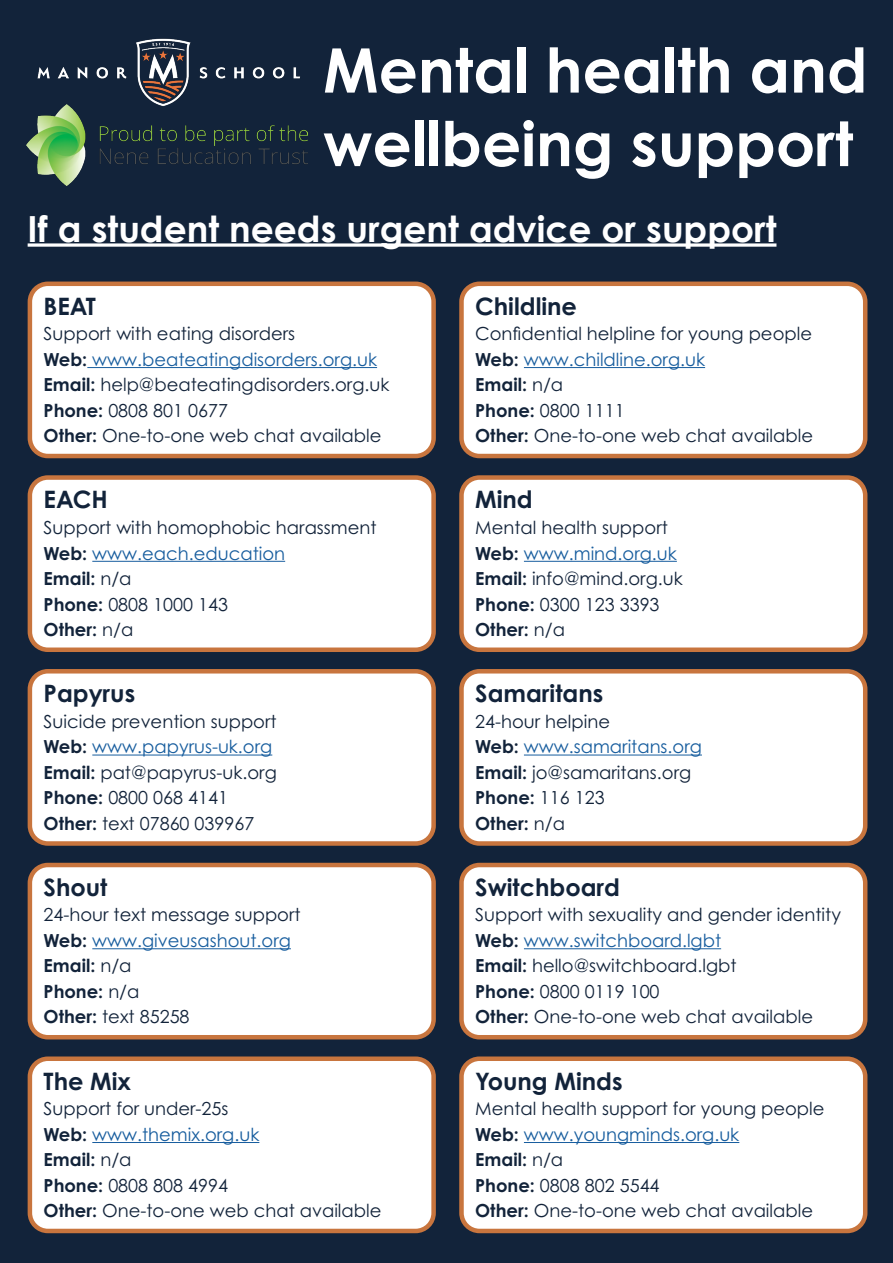
<style>
.page{position:relative;width:893px;height:1263px;background:#12233a}
.page>*{position:absolute;margin:0;border:0;box-sizing:border-box;transform-origin:0 0}
.t1{font:700 61.5px "Century Gothic Pro";color:#fff}
.t2{font:700 36px "Century Gothic";color:#fff}
.t3{font:700 24px "Century Gothic Pro";color:#12233a}
.t4{font:18px "Century Gothic Pro";color:#12233a}
.t5{font:18px "Century Gothic Pro";color:#175d9e}
.t6{font:700 18px "Century Gothic Pro";color:#12233a}
.s1{font-weight:700;color:#12233a}
.s2{font-weight:700}
.s3{font-weight:400}
</style>
<div class="page">
<svg style="left:28px;top:243px;width:748px;height:4px;background:#d1d5d9"></svg>
<div style="left:30px;top:284px;width:404px;height:172px;background:#fff;border-radius:18px"></div>
<div style="left:28px;top:282px;width:408px;height:176px;border:4px solid #c8753e;border-radius:18px"></div>
<div style="left:30px;top:477px;width:404px;height:173px;background:#fff;border-radius:18px"></div>
<div style="left:28px;top:475px;width:408px;height:177px;border:4px solid #c8753e;border-radius:18px"></div>
<div style="left:30px;top:671px;width:404px;height:172px;background:#fff;border-radius:18px"></div>
<div style="left:28px;top:669px;width:408px;height:177px;border:4px solid #c8753e;border-radius:18px"></div>
<div style="left:30px;top:865px;width:404px;height:172px;background:#fff;border-radius:18px"></div>
<div style="left:28px;top:863px;width:408px;height:176px;border:4px solid #c8753e;border-radius:18px"></div>
<div style="left:30px;top:1059px;width:404px;height:172px;background:#fff;border-radius:18px"></div>
<div style="left:28px;top:1056px;width:408px;height:177px;border:4px solid #c8753e;border-radius:18px"></div>
<div style="left:461px;top:284px;width:404px;height:172px;background:#fff;border-radius:18px"></div>
<div style="left:459px;top:282px;width:408px;height:176px;border:4px solid #c8753e;border-radius:18px"></div>
<div style="left:461px;top:477px;width:404px;height:173px;background:#fff;border-radius:18px"></div>
<div style="left:459px;top:475px;width:408px;height:177px;border:4px solid #c8753e;border-radius:18px"></div>
<div style="left:461px;top:671px;width:404px;height:172px;background:#fff;border-radius:18px"></div>
<div style="left:459px;top:669px;width:408px;height:177px;border:4px solid #c8753e;border-radius:18px"></div>
<div style="left:461px;top:865px;width:404px;height:172px;background:#fff;border-radius:18px"></div>
<div style="left:459px;top:863px;width:408px;height:176px;border:4px solid #c8753e;border-radius:18px"></div>
<div style="left:461px;top:1059px;width:404px;height:172px;background:#fff;border-radius:18px"></div>
<div style="left:459px;top:1056px;width:408px;height:177px;border:4px solid #c8753e;border-radius:18px"></div>
<hr style="left:87px;top:367px;width:290px;height:1px;background:#175d9e">
<hr style="left:524px;top:367px;width:181px;height:1px;background:#175d9e">
<hr style="left:92px;top:561px;width:193px;height:1px;background:#175d9e">
<hr style="left:92px;top:754px;width:180px;height:1px;background:#175d9e">
<hr style="left:524px;top:754px;width:178px;height:1px;background:#175d9e">
<hr style="left:92px;top:948px;width:199px;height:1px;background:#175d9e">
<hr style="left:524px;top:561px;width:153px;height:1px;background:#175d9e">
<hr style="left:524px;top:948px;width:197px;height:1px;background:#175d9e">
<hr style="left:92px;top:1142px;width:167px;height:1px;background:#175d9e">
<hr style="left:524px;top:1142px;width:215px;height:1px;background:#175d9e">
<img style="left:27px;top:113px;width:280px;height:72px">
<img style="left:37px;top:38px;width:263px;height:75px">
<p class="t1" style="left:323px;top:32px;width:546px">Mental health and</p>
<p class="t1" style="left:323px;top:105px;width:532px">wellbeing support</p>
<p class="t2" style="left:28px;top:201px;width:750px">If a student needs urgent advice or support</p>
<p class="t3" style="left:44px;top:291px;width:54px">BEAT</p>
<p class="t4" style="left:44px;top:323px;width:253px">Support with eating disorders</p>
<p class="t5" style="left:44px;top:348px;width:335px"><span class="s1">Web:</span> www.beateatingdisorders.org.uk</p>
<p class="t4" style="left:44px;top:374px;width:347px"><span class="s2">Email:</span> help@beateatingdisorders.org.uk</p>
<p class="t4" style="left:44px;top:399px;width:186px"><span class="s2">Phone:</span> 0808 801 0677</p>
<p class="t4" style="left:44px;top:425px;width:339px"><span class="s2">Other:</span> One-to-one web chat available</p>
<p class="t3" style="left:44px;top:485px;width:66px">EACH</p>
<p class="t4" style="left:44px;top:516px;width:334px">Support with homophobic harassment</p>
<p class="t5" style="left:44px;top:542px;width:243px"><span class="s1">Web:</span> www.each.education</p>
<p class="t6" style="left:44px;top:567px;width:89px">Email: <span class="s3">n/a</span></p>
<p class="t4" style="left:44px;top:593px;width:186px"><span class="s2">Phone:</span> 0808 1000 143</p>
<p class="t6" style="left:44px;top:618px;width:91px">Other: <span class="s3">n/a</span></p>
<p class="t3" style="left:44px;top:678px;width:93px">Papyrus</p>
<p class="t4" style="left:44px;top:710px;width:234px">Suicide prevention support</p>
<p class="t5" style="left:44px;top:736px;width:230px"><span class="s1">Web:</span> www.papyrus-uk.org</p>
<p class="t4" style="left:44px;top:761px;width:235px"><span class="s2">Email:</span> pat@papyrus-uk.org</p>
<p class="t4" style="left:44px;top:787px;width:186px"><span class="s2">Phone:</span> 0800 068 4141</p>
<p class="t4" style="left:44px;top:812px;width:212px"><span class="s2">Other:</span> text 07860 039967</p>
<p class="t3" style="left:44px;top:872px;width:65px">Shout</p>
<p class="t4" style="left:44px;top:904px;width:259px">24-hour text message support</p>
<p class="t5" style="left:44px;top:929px;width:249px"><span class="s1">Web:</span> www.giveusashout.org</p>
<p class="t6" style="left:44px;top:955px;width:89px">Email: <span class="s3">n/a</span></p>
<p class="t6" style="left:44px;top:980px;width:97px">Phone: <span class="s3">n/a</span></p>
<p class="t4" style="left:44px;top:1006px;width:148px"><span class="s2">Other:</span> text 85258</p>
<p class="t3" style="left:44px;top:1066px;width:89px">The Mix</p>
<p class="t4" style="left:44px;top:1098px;width:186px">Support for under-25s</p>
<p class="t5" style="left:44px;top:1123px;width:217px"><span class="s1">Web:</span> www.themix.org.uk</p>
<p class="t6" style="left:44px;top:1148px;width:89px">Email: <span class="s3">n/a</span></p>
<p class="t4" style="left:44px;top:1174px;width:186px"><span class="s2">Phone:</span> 0808 808 4994</p>
<p class="t4" style="left:44px;top:1200px;width:339px"><span class="s2">Other:</span> One-to-one web chat available</p>
<p class="t3" style="left:475px;top:291px;width:103px">Childline</p>
<p class="t4" style="left:475px;top:323px;width:338px">Confidential helpline for young people</p>
<p class="t5" style="left:475px;top:348px;width:231px"><span class="s1">Web:</span> www.childline.org.uk</p>
<p class="t6" style="left:475px;top:373px;width:89px">Email: <span class="s3">n/a</span></p>
<p class="t4" style="left:475px;top:399px;width:151px"><span class="s2">Phone:</span> 0800 1111</p>
<p class="t4" style="left:475px;top:425px;width:339px"><span class="s2">Other:</span> One-to-one web chat available</p>
<p class="t3" style="left:475px;top:485px;width:59px">Mind</p>
<p class="t4" style="left:475px;top:516px;width:194px">Mental health support</p>
<p class="t5" style="left:475px;top:542px;width:203px"><span class="s1">Web:</span> www.mind.org.uk</p>
<p class="t4" style="left:475px;top:567px;width:209px"><span class="s2">Email:</span> info@mind.org.uk</p>
<p class="t4" style="left:475px;top:593px;width:186px"><span class="s2">Phone:</span> 0300 123 3393</p>
<p class="t6" style="left:475px;top:618px;width:91px">Other: <span class="s3">n/a</span></p>
<p class="t3" style="left:475px;top:678px;width:130px">Samaritans</p>
<p class="t4" style="left:475px;top:710px;width:136px">24-hour helpine</p>
<p class="t5" style="left:475px;top:736px;width:228px"><span class="s1">Web:</span> www.samaritans.org</p>
<p class="t4" style="left:475px;top:761px;width:218px"><span class="s2">Email:</span> jo@samaritans.org</p>
<p class="t6" style="left:475px;top:786px;width:131px">Phone: <span class="s3">116 123</span></p>
<p class="t6" style="left:475px;top:812px;width:91px">Other: <span class="s3">n/a</span></p>
<p class="t3" style="left:475px;top:872px;width:146px">Switchboard</p>
<p class="t4" style="left:475px;top:904px;width:367px">Support with sexuality and gender identity</p>
<p class="t5" style="left:475px;top:929px;width:247px"><span class="s1">Web:</span> www.switchboard.lgbt</p>
<p class="t4" style="left:475px;top:955px;width:263px"><span class="s2">Email:</span> hello@switchboard.lgbt</p>
<p class="t4" style="left:475px;top:980px;width:186px"><span class="s2">Phone:</span> 0800 0119 100</p>
<p class="t4" style="left:475px;top:1006px;width:339px"><span class="s2">Other:</span> One-to-one web chat available</p>
<p class="t3" style="left:475px;top:1066px;width:149px">Young Minds</p>
<p class="t4" style="left:475px;top:1098px;width:351px">Mental health support for young people</p>
<p class="t5" style="left:475px;top:1123px;width:266px"><span class="s1">Web:</span> www.youngminds.org.uk</p>
<p class="t6" style="left:475px;top:1148px;width:89px">Email: <span class="s3">n/a</span></p>
<p class="t4" style="left:475px;top:1174px;width:186px"><span class="s2">Phone:</span> 0808 802 5544</p>
<p class="t4" style="left:475px;top:1200px;width:339px"><span class="s2">Other:</span> One-to-one web chat available</p>
</div>
